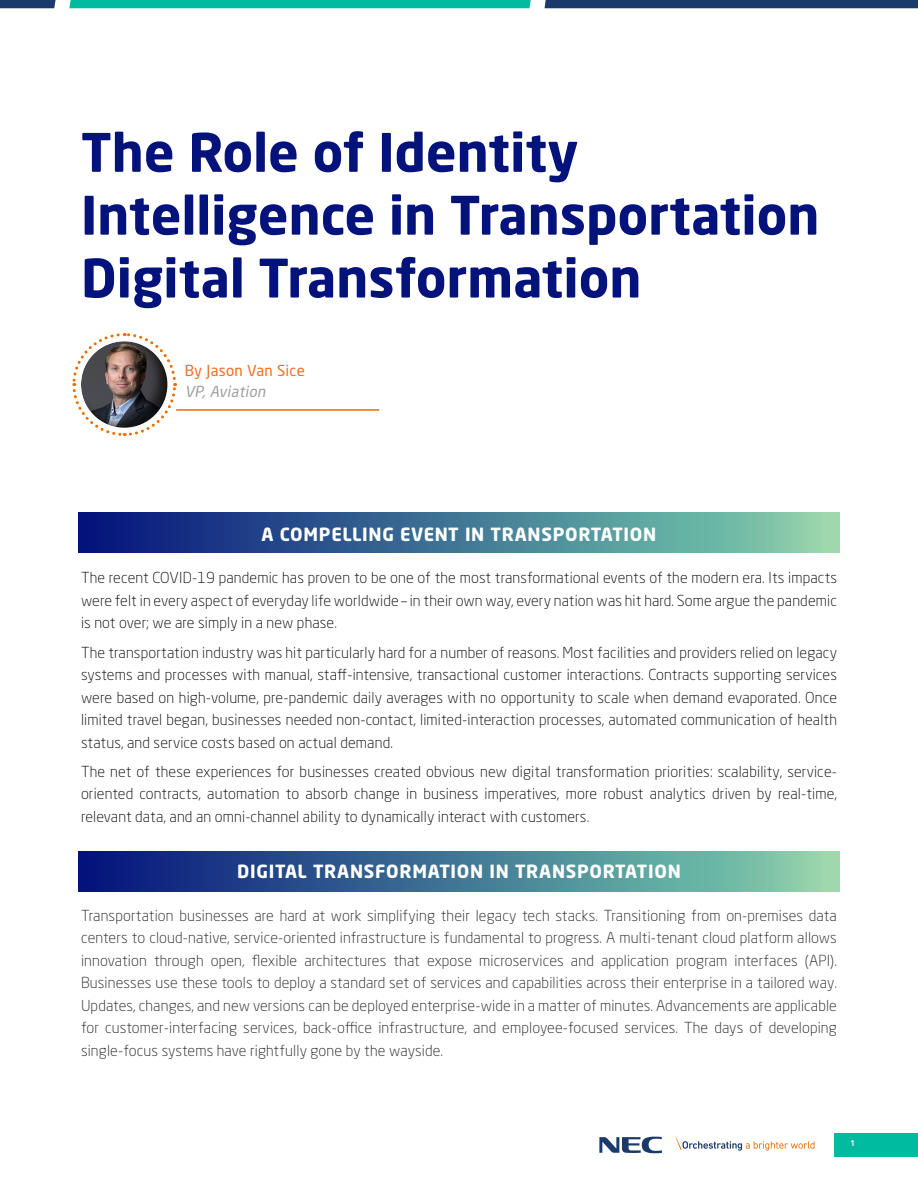
<style>
.page{position:relative;width:918px;height:1188px;background:#fff}
.page>*{position:absolute;margin:0;border:0;box-sizing:border-box;transform-origin:0 0}
.t1{font:700 52.35px/62.8px "Neo Sans W1 G";color:#04127c}
.Section_titles{font:700 18px "Neo Sans W1 G";letter-spacing:.04em;color:#fff}
.t2{font:300 15px/22.5px "Neo Sans W1 G";letter-spacing:.01em;color:#000;text-align:justify}
.t3{font:300 15px/22.5px "Neo Sans W1 G";letter-spacing:.01em;color:#231f20;text-align:justify}
.t4{font:15px "Neo Sans W1 G";letter-spacing:.02em;color:#f36e21}
.t5{font:italic 15px "Neo Sans W1 G";color:#9d9fa2}
.t6{font:600 9px "Proxima Nova";color:#fff}
</style>
<div class="page">
<div style="left:834px;top:1133px;width:84px;height:24px;background:#00bba0"></div>
<div style="left:69px;top:0;width:462px;height:8px;background:#00bba0"></div>
<svg style="left:0;top:0;width:56px;height:8px"></svg>
<div style="left:545px;top:0;width:373px;height:8px;background:#1a3a6c"></div>
<svg style="left:599px;top:1136px;width:63px;height:17px"></svg>
<svg style="left:676px;top:1138px;width:139px;height:13px"></svg>
<svg style="left:78px;top:513px;width:762px;height:39px;background:#437694"></svg>
<svg style="left:78px;top:852px;width:762px;height:39px;background:#437694"></svg>
<svg style="left:72px;top:333px;width:105px;height:103px"></svg>
<div style="left:80px;top:340px;width:90px;height:90px;background:#231f20;opacity:.75"></div>
<hr style="left:176px;top:409px;width:203px;height:2px;background:#eb6e00">
<p class="t1" style="left:81px;top:120px;width:740px">The Role of Identity<br>Intelligence in Transportation<br>Digital Transformation</p>
<p class="t4" style="left:185px;top:362px;width:122px">By Jason Van Sice</p>
<p class="t5" style="left:185px;top:383px;width:86px">VP, Aviation</p>
<p class="Section_titles" style="left:262px;top:522px;width:396px">A COMPELLING EVENT IN TRANSPORTATION</p>
<p class="t2" style="left:81px;top:567px;width:758px">The recent COVID-19 pandemic has proven to be one of the most transformational events of the modern era. Its impacts were felt in every aspect of everyday life worldwide – in their own way, every nation was hit hard. Some argue the pandemic is not over; we are simply in a new phase.</p>
<p class="t2" style="left:81px;top:641px;width:758px">The transportation industry was hit particularly hard for a number of reasons. Most facilities and providers relied on legacy systems and processes with manual, staff-intensive, transactional customer interactions. Contracts supporting services were based on high-volume, pre-pandemic daily averages with no opportunity to scale when demand evaporated. Once limited travel began, businesses needed non-contact, limited-interaction processes, automated communication of health status, and service costs based on actual demand.</p>
<p class="t2" style="left:81px;top:760px;width:758px">The net of these experiences for businesses created obvious new digital transformation priorities: scalability, service&shy;oriented contracts, automation to absorb change in business imperatives, more robust analytics driven by real-time, relevant data, and an omni-channel ability to dynamically interact with customers.</p>
<p class="Section_titles" style="left:237px;top:860px;width:445px">DIGITAL TRANSFORMATION IN TRANSPORTATION</p>
<p class="t3" style="left:81px;top:904px;width:758px">Transportation businesses are hard at work simplifying their legacy tech stacks. Transitioning from on-premises data centers to cloud-native, service-oriented infrastructure is fundamental to progress. A multi-tenant cloud platform allows innovation through open, flexible architectures that expose microservices and application program interfaces (API).<br>Businesses use these tools to deploy a standard set of services and capabilities across their enterprise in a tailored way.<br>Updates, changes, and new versions can be deployed enterprise-wide in a matter of minutes. Advancements are applicable for customer-interfacing services, back-office infrastructure, and employee-focused services. The days of developing single-focus systems have rightfully gone by the wayside.</p>
<p class="t6" style="left:851px;top:1137px;width:5px">1</p>
</div>
